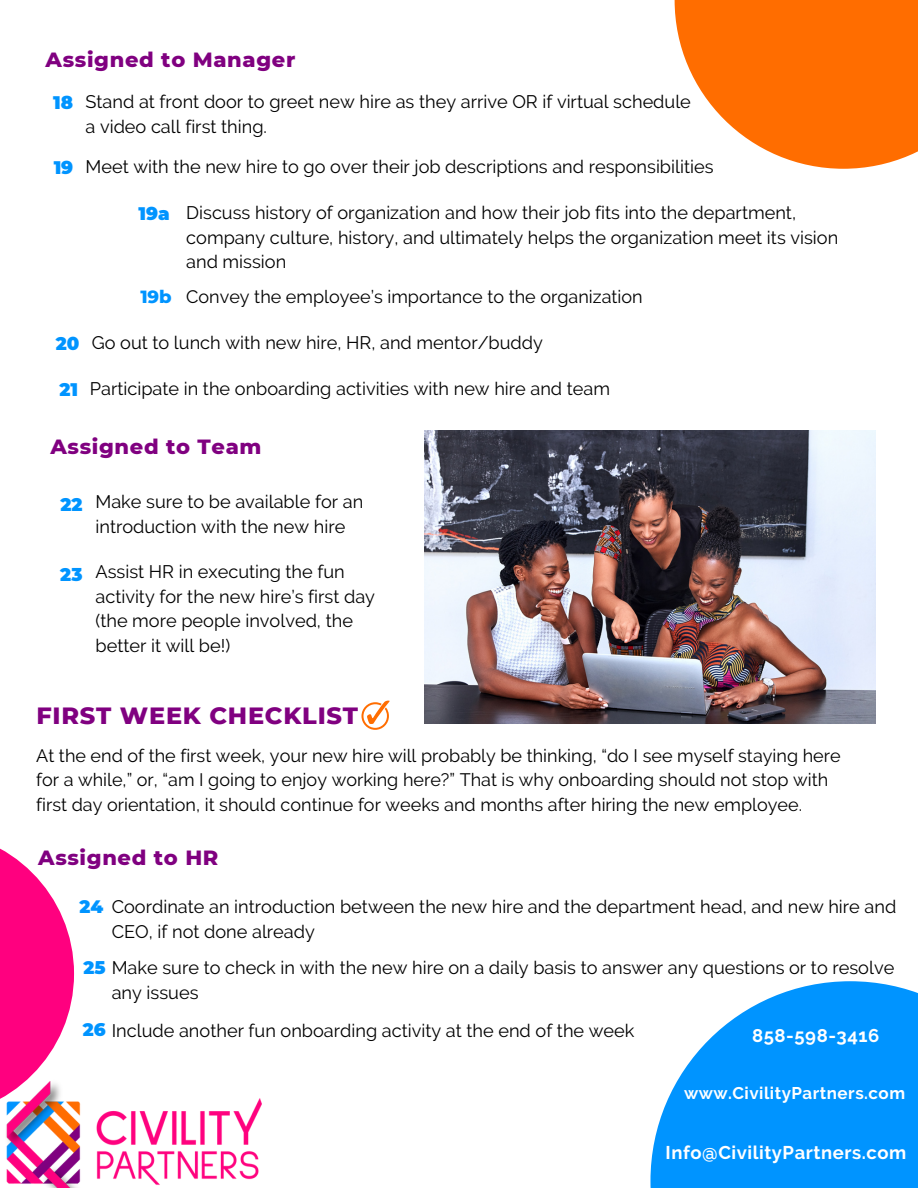
<style>
.page{position:relative;width:918px;height:1188px;background:#fff}
.page>*{position:absolute;margin:0;border:0;box-sizing:border-box;transform-origin:0 0}
.t1{font:800 24px "Montserrat";letter-spacing:.03em;color:#800080}
.t2{font:800 21px "Montserrat";letter-spacing:.03em;color:#800080}
.t3{font:700 18.45px "Raleway";letter-spacing:.03em;color:#fff}
.t4{font:18.15px/24.8px "Raleway";color:#000}
.t5{font:900 18.15px "Montserrat";color:#0094ff}
.t6{font:18px/24.8px "Raleway";color:#000}
.t7{font:700 16.95px "Raleway";letter-spacing:.03em;color:#fff}
.s1{font-family:"Montserrat";font-weight:900;color:#0094ff}
.s2{font-family:"Montserrat";font-weight:800;color:#0094ff}
.s3{font-family:"Montserrat";font-weight:900;font-size:18px;color:#0094ff}
</style>
<div class="page">
<svg style="left:650px;top:981px;width:268px;height:207px;fill:#0094ff"></svg>
<svg style="left:0;top:848px;width:74px;height:251px"></svg>
<svg style="left:675px;top:0;width:243px;height:169px"></svg>
<img style="left:1px;top:1076px;width:260px;height:112px">
<img style="left:425px;top:430px;width:451px;height:294px">
<svg style="left:361px;top:701px;width:29px;height:29px"></svg>
<p class="t2" style="left:46px;top:47px;width:251px">Assigned to Manager</p>
<p class="t5" style="left:53px;top:92px;width:21px">18</p>
<p class="t5" style="left:54px;top:157px;width:21px">19</p>
<p class="t4" style="left:86px;top:89px;width:607px">Stand at front door to greet new hire as they arrive OR if virtual schedule a video call first thing.</p>
<p class="t4" style="left:86px;top:154px;width:629px">Meet with the new hire to go over their job descriptions and responsibilities</p>
<p class="t4" style="left:186px;top:200px;width:654px;text-indent:-48px"><span class="s1">19a</span> Discuss history of organization and how their job fits into the department, company culture, history, and ultimately helps the organization meet its vision and mission</p>
<p class="t6" style="left:140px;top:285px;width:504px"><span class="s2">19b</span> Convey the employee’s importance to the organization</p>
<p class="t4" style="left:56px;top:331px;width:489px"><span class="s1">20</span> Go out to lunch with new hire, HR, and mentor/buddy</p>
<p class="t4" style="left:59px;top:376px;width:552px"><span class="s1">21</span> Participate in the onboarding activities with new hire and team</p>
<p class="t2" style="left:50px;top:433px;width:213px">Assigned to Team</p>
<p class="t4" style="left:95px;top:489px;width:269px;text-indent:-35px"><span class="s1">22</span> Make sure to be available for an introduction with the new hire</p>
<p class="t4" style="left:95px;top:559px;width:281px;text-indent:-35px"><span class="s1">23</span> Assist HR in executing the fun activity for the new hire’s first day (the more people involved, the better it will be!)</p>
<h1 class="t1" style="left:36px;top:700px;width:323px">FIRST WEEK CHECKLIST</h1>
<p class="t6" style="left:36px;top:743px;width:806px">At the end of the first week, your new hire will probably be thinking, “do I see myself staying here for a while,” or, “am I going to enjoy working here?” That is why onboarding should not stop with first day orientation, it should continue for weeks and months after hiring the new employee.</p>
<p class="t2" style="left:38px;top:844px;width:182px">Assigned to HR</p>
<p class="t4" style="left:112px;top:895px;width:786px;text-indent:-32px"><span class="s3">24</span> Coordinate an introduction between the new hire and the department head, and new hire and<br>CEO, if not done already</p>
<p class="t4" style="left:112px;top:956px;width:784px;text-indent:-28px"><span class="s3">25</span> Make sure to check in with the new hire on a daily basis to answer any questions or to resolve any issues</p>
<p class="t4" style="left:83px;top:1018px;width:553px"><span class="s3">26</span> Include another fun onboarding activity at the end of the week</p>
<p class="t3" style="left:752px;top:1025px;width:129px">858-598-3416</p>
<p class="t7" style="left:684px;top:1083px;width:223px">www.CivilityPartners.com</p>
<p class="t3" style="left:666px;top:1142px;width:242px">Info@CivilityPartners.com</p>
</div>
